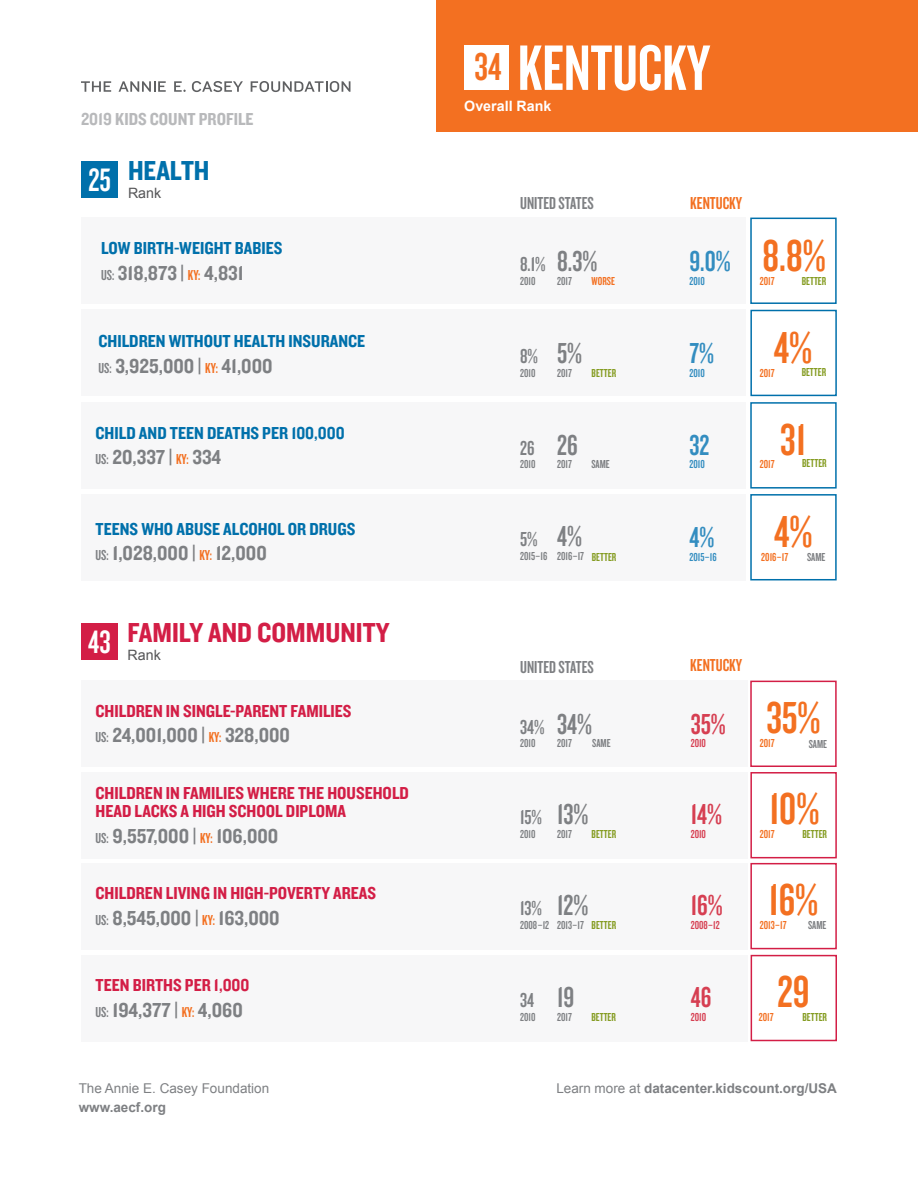
<style>
.page{position:relative;width:918px;height:1188px;background:#fff}
.page>*{position:absolute;margin:0;border:0;box-sizing:border-box;transform-origin:0 0}
.t1{font:66.75px "Knockout HTF48 Featherweight";color:#fff}
.t2{font:46.5px/92.2px "Knockout HTF48 Featherweight";color:#f37021}
.t3{font:33.75px "Knockout HTF48 Featherweight";color:#fff}
.t4{font:30px "Knockout HTF48 Featherweight";color:#7e8083}
.t5{font:30px "Knockout HTF48 Featherweight";color:#d63f52}
.t6{font:30px "Knockout HTF48 Featherweight";color:#338dc0}
.t7{font:28.5px "Knockout HTF50 Welterweight";color:#d31e46}
.t8{font:28.5px "Knockout HTF50 Welterweight";color:#0070ab}
.t9{font:21px "Knockout HTF50 Welterweight";color:#7e8083}
.t10{font:21px "Knockout HTF48 Featherweight";color:#7e8083}
.t11{font:18px/18px "Knockout HTF50 Welterweight";color:#d31e46}
.t12{font:18px "Knockout HTF50 Welterweight";color:#0070ab}
.t13{font:18px "Knockout HTF48 Featherweight";color:#7e8083}
.t14{font:18px "Knockout HTF50 Welterweight";color:#b8b9bb}
.t15{font:18px "Knockout HTF48 Featherweight";color:#f37021}
.t16{font:700 14.25px "Arial";color:#fff}
.t17{font:14.25px "Arial";color:#555557}
.t18{font:700 13.5px "Arial";color:#7e8083}
.t19{font:13.5px "Arial";color:#7e8083}
.t20{font:12px "Knockout HTF48 Featherweight";color:#7e8083}
.t21{font:12px "Knockout HTF48 Featherweight";color:#859c22}
.t22{font:12px "Knockout HTF48 Featherweight";color:#f37021}
.t23{font:12px "Knockout HTF48 Featherweight";color:#338dc0}
.t24{font:12px "Knockout HTF48 Featherweight";color:#d63f52}
.s1{font-family:"Knockout HTF48 Featherweight";font-size:15px}
.s2{font-family:"Knockout HTF48 Featherweight";font-size:15px;color:#f37021}
.s3{font-size:40.5px;color:#f37021}
.s4{font-weight:400}
</style>
<div class="page">
<div style="left:750px;top:218px;width:87px;height:86px;border:2px solid #0070ab"></div>
<div style="left:750px;top:681px;width:87px;height:86px;border:2px solid #d31e46"></div>
<div style="left:750px;top:402px;width:87px;height:87px;border:2px solid #0070ab"></div>
<div style="left:750px;top:863px;width:87px;height:86px;border:2px solid #d31e46"></div>
<div style="left:750px;top:494px;width:87px;height:86px;border:2px solid #0070ab"></div>
<div style="left:751px;top:955px;width:86px;height:86px;border:2px solid #d31e46"></div>
<div style="left:750px;top:310px;width:87px;height:86px;border:2px solid #0070ab"></div>
<div style="left:750px;top:772px;width:87px;height:86px;border:2px solid #d31e46"></div>
<div style="left:81px;top:218px;width:665px;height:86px;background:#f7f7f8"></div>
<div style="left:81px;top:402px;width:665px;height:87px;background:#f7f7f8"></div>
<div style="left:81px;top:494px;width:665px;height:86px;background:#f7f7f8"></div>
<div style="left:81px;top:310px;width:665px;height:86px;background:#f7f7f8"></div>
<div style="left:81px;top:681px;width:666px;height:86px;background:#f7f7f8"></div>
<div style="left:81px;top:772px;width:666px;height:86px;background:#f7f7f8"></div>
<div style="left:81px;top:863px;width:666px;height:86px;background:#f7f7f8"></div>
<div style="left:81px;top:955px;width:666px;height:86px;background:#f7f7f8"></div>
<div style="left:81px;top:161px;width:37px;height:37px;background:#0070ab"></div>
<div style="left:81px;top:623px;width:37px;height:37px;background:#d31e46"></div>
<svg style="left:81px;top:81px;width:30px;height:11px"></svg>
<svg style="left:119px;top:81px;width:47px;height:11px"></svg>
<svg style="left:174px;top:81px;width:12px;height:11px"></svg>
<svg style="left:192px;top:81px;width:51px;height:11px"></svg>
<svg style="left:251px;top:81px;width:99px;height:11px"></svg>
<div style="left:437px;top:0;width:481px;height:131px;background:#f37021"></div>
<div style="left:464px;top:46px;width:45px;height:44px;background:#fff"></div>
<p class="t14" style="left:81px;top:110px;width:174px">2019 KIDS COUNT PROFILE</p>
<h3 class="t3" style="left:88px;top:162px;width:24px">25</h3>
<h3 class="t8" style="left:128px;top:155px;width:83px">HEALTH</h3>
<p class="t17" style="left:128px;top:183px;width:35px">Rank</p>
<p class="t12" style="left:101px;top:239px;width:183px">LOW BIRTH-WEIGHT BABIES</p>
<p class="t9" style="left:101px;top:262px;width:144px"><span class="s1">US:</span> 318,873 | <span class="s2">KY:</span> 4,831</p>
<p class="t12" style="left:98px;top:332px;width:268px">CHILDREN WITHOUT HEALTH INSURANCE</p>
<p class="t9" style="left:98px;top:355px;width:176px"><span class="s1">US:</span> 3,925,000 | <span class="s2">KY:</span> 41,000</p>
<p class="t12" style="left:96px;top:423px;width:251px">CHILD AND TEEN DEATHS PER 100,000</p>
<p class="t9" style="left:96px;top:446px;width:127px"><span class="s1">US:</span> 20,337 | <span class="s2">KY:</span> 334</p>
<p class="t12" style="left:96px;top:519px;width:261px">TEENS WHO ABUSE ALCOHOL OR DRUGS</p>
<p class="t9" style="left:96px;top:542px;width:173px"><span class="s1">US:</span> 1,028,000 | <span class="s2">KY:</span> 12,000</p>
<h3 class="t3" style="left:88px;top:624px;width:24px">43</h3>
<h3 class="t7" style="left:128px;top:618px;width:264px">FAMILY AND COMMUNITY</h3>
<p class="t17" style="left:128px;top:645px;width:35px">Rank</p>
<p class="t11" style="left:96px;top:703px;width:258px">CHILDREN IN SINGLE-PARENT FAMILIES</p>
<p class="t9" style="left:96px;top:725px;width:196px"><span class="s1">US:</span> 24,001,000 | <span class="s2">KY:</span> 328,000</p>
<p class="t11" style="left:96px;top:785px;width:315px">CHILDREN IN FAMILIES WHERE THE HOUSEHOLD<br>HEAD LACKS A HIGH SCHOOL DIPLOMA</p>
<p class="t9" style="left:96px;top:825px;width:184px"><span class="s1">US:</span> 9,557,000 | <span class="s2">KY:</span> 106,000</p>
<p class="t11" style="left:96px;top:885px;width:282px">CHILDREN LIVING IN HIGH-POVERTY AREAS</p>
<p class="t9" style="left:96px;top:907px;width:186px"><span class="s1">US:</span> 8,545,000 | <span class="s2">KY:</span> 163,000</p>
<p class="t11" style="left:96px;top:977px;width:155px">TEEN BIRTHS PER 1,000</p>
<p class="t9" style="left:96px;top:999px;width:149px"><span class="s1">US:</span> 194,377 | <span class="s2">KY:</span> 4,060</p>
<p class="t19" style="left:79px;top:1079px;width:192px">The Annie E. Casey Foundation</p>
<p class="t18" style="left:79px;top:1099px;width:89px">www.aecf.org</p>
<h1 class="t1" style="left:475px;top:34px;width:237px"><span class="s3">34</span> KENTUCKY</h1>
<p class="t16" style="left:464px;top:96px;width:89px">Overall Rank</p>
<p class="t13" style="left:520px;top:194px;width:75px">UNITED STATES</p>
<p class="t15" style="left:690px;top:194px;width:53px">KENTUCKY</p>
<p class="t10" style="left:520px;top:254px;width:27px">8.1%</p>
<p class="t20" style="left:520px;top:275px;width:17px">2010</p>
<h3 class="t4" style="left:557px;top:246px;width:42px">8.3%</h3>
<p class="t20" style="left:557px;top:275px;width:16px">2017</p>
<p class="t22" style="left:592px;top:275px;width:25px">WORSE</p>
<h3 class="t6" style="left:690px;top:246px;width:43px">9.0%</h3>
<p class="t23" style="left:690px;top:275px;width:17px">2010</p>
<h2 class="t2" style="left:763px;top:210px;width:65px">8.8%</h2>
<p class="t22" style="left:760px;top:275px;width:16px">2017</p>
<p class="t21" style="left:802px;top:275px;width:26px">BETTER</p>
<p class="t10" style="left:520px;top:346px;width:19px">8%</p>
<p class="t20" style="left:520px;top:367px;width:17px">2010</p>
<h3 class="t4" style="left:557px;top:338px;width:26px">5%</h3>
<p class="t20" style="left:557px;top:367px;width:16px">2017</p>
<p class="t21" style="left:592px;top:367px;width:26px">BETTER</p>
<h3 class="t6" style="left:690px;top:338px;width:26px">7%</h3>
<p class="t23" style="left:690px;top:367px;width:17px">2010</p>
<h2 class="t2" style="left:774px;top:303px;width:40px">4%</h2>
<p class="t22" style="left:760px;top:367px;width:16px">2017</p>
<p class="t21" style="left:802px;top:366px;width:26px">BETTER</p>
<p class="t10" style="left:520px;top:437px;width:16px">26</p>
<p class="t20" style="left:520px;top:458px;width:17px">2010</p>
<p class="t10" style="left:520px;top:529px;width:19px">5%</p>
<p class="t20" style="left:520px;top:550px;width:29px">2015–16</p>
<h2 class="t2" style="left:774px;top:394px;width:40px">31<br>4%</h2>
<h3 class="t4" style="left:557px;top:430px;width:22px">26</h3>
<p class="t20" style="left:557px;top:458px;width:16px">2017</p>
<h3 class="t6" style="left:690px;top:430px;width:21px">32</h3>
<p class="t23" style="left:690px;top:458px;width:17px">2010</p>
<p class="t21" style="left:802px;top:457px;width:26px">BETTER</p>
<p class="t20" style="left:591px;top:458px;width:20px">SAME</p>
<p class="t22" style="left:760px;top:458px;width:16px">2017</p>
<h3 class="t4" style="left:557px;top:521px;width:26px">4%</h3>
<p class="t20" style="left:557px;top:550px;width:29px">2016–17</p>
<h3 class="t6" style="left:690px;top:522px;width:26px">4%</h3>
<p class="t23" style="left:690px;top:551px;width:29px">2015–16</p>
<p class="t22" style="left:761px;top:551px;width:29px">2016–17</p>
<p class="t21" style="left:592px;top:551px;width:26px">BETTER</p>
<p class="t20" style="left:807px;top:551px;width:20px">SAME</p>
<p class="t13" style="left:520px;top:658px;width:75px">UNITED STATES</p>
<p class="t15" style="left:690px;top:656px;width:53px">KENTUCKY</p>
<p class="t10" style="left:520px;top:716px;width:26px">34%</p>
<p class="t20" style="left:520px;top:737px;width:17px">2010</p>
<h2 class="t2" style="left:766px;top:673px;width:56px">35%</h2>
<h3 class="t4" style="left:557px;top:709px;width:36px">34%</h3>
<p class="t20" style="left:557px;top:737px;width:16px">2017</p>
<h3 class="t5" style="left:691px;top:709px;width:37px">35%</h3>
<p class="t24" style="left:691px;top:737px;width:17px">2010</p>
<p class="t20" style="left:592px;top:737px;width:20px">SAME</p>
<p class="t20" style="left:809px;top:738px;width:20px">SAME</p>
<p class="t22" style="left:760px;top:737px;width:16px">2017</p>
<p class="t10" style="left:520px;top:807px;width:23px">15%</p>
<p class="t20" style="left:520px;top:828px;width:17px">2010</p>
<h3 class="t4" style="left:557px;top:799px;width:33px">13%</h3>
<p class="t20" style="left:557px;top:828px;width:16px">2017</p>
<p class="t21" style="left:592px;top:828px;width:26px">BETTER</p>
<h3 class="t5" style="left:691px;top:799px;width:33px">14%</h3>
<p class="t24" style="left:691px;top:828px;width:17px">2010</p>
<h2 class="t2" style="left:769px;top:763px;width:52px">10%</h2>
<p class="t22" style="left:760px;top:828px;width:16px">2017</p>
<p class="t21" style="left:803px;top:828px;width:26px">BETTER</p>
<p class="t10" style="left:520px;top:898px;width:23px">13%</p>
<p class="t20" style="left:520px;top:919px;width:31px">2008–12</p>
<h3 class="t4" style="left:557px;top:890px;width:33px">12%</h3>
<p class="t20" style="left:557px;top:919px;width:28px">2013–17</p>
<p class="t21" style="left:592px;top:919px;width:26px">BETTER</p>
<h3 class="t5" style="left:691px;top:890px;width:33px">16%</h3>
<p class="t24" style="left:691px;top:919px;width:31px">2008–12</p>
<h2 class="t2" style="left:769px;top:854px;width:51px">16%</h2>
<p class="t22" style="left:760px;top:919px;width:28px">2013–17</p>
<p class="t20" style="left:808px;top:919px;width:20px">SAME</p>
<p class="t10" style="left:520px;top:990px;width:15px">34</p>
<p class="t20" style="left:520px;top:1011px;width:17px">2010</p>
<h3 class="t4" style="left:557px;top:982px;width:19px">19</h3>
<p class="t20" style="left:557px;top:1011px;width:16px">2017</p>
<p class="t21" style="left:591px;top:1011px;width:26px">BETTER</p>
<h3 class="t5" style="left:691px;top:982px;width:22px">46</h3>
<p class="t24" style="left:691px;top:1011px;width:17px">2010</p>
<h2 class="t2" style="left:777px;top:946px;width:34px">29</h2>
<p class="t22" style="left:759px;top:1011px;width:16px">2017</p>
<p class="t21" style="left:803px;top:1011px;width:26px">BETTER</p>
<p class="t18" style="left:556px;top:1079px;width:282px"><span class="s4">Learn more at</span> datacenter.kidscount.org/USA</p>
</div>
